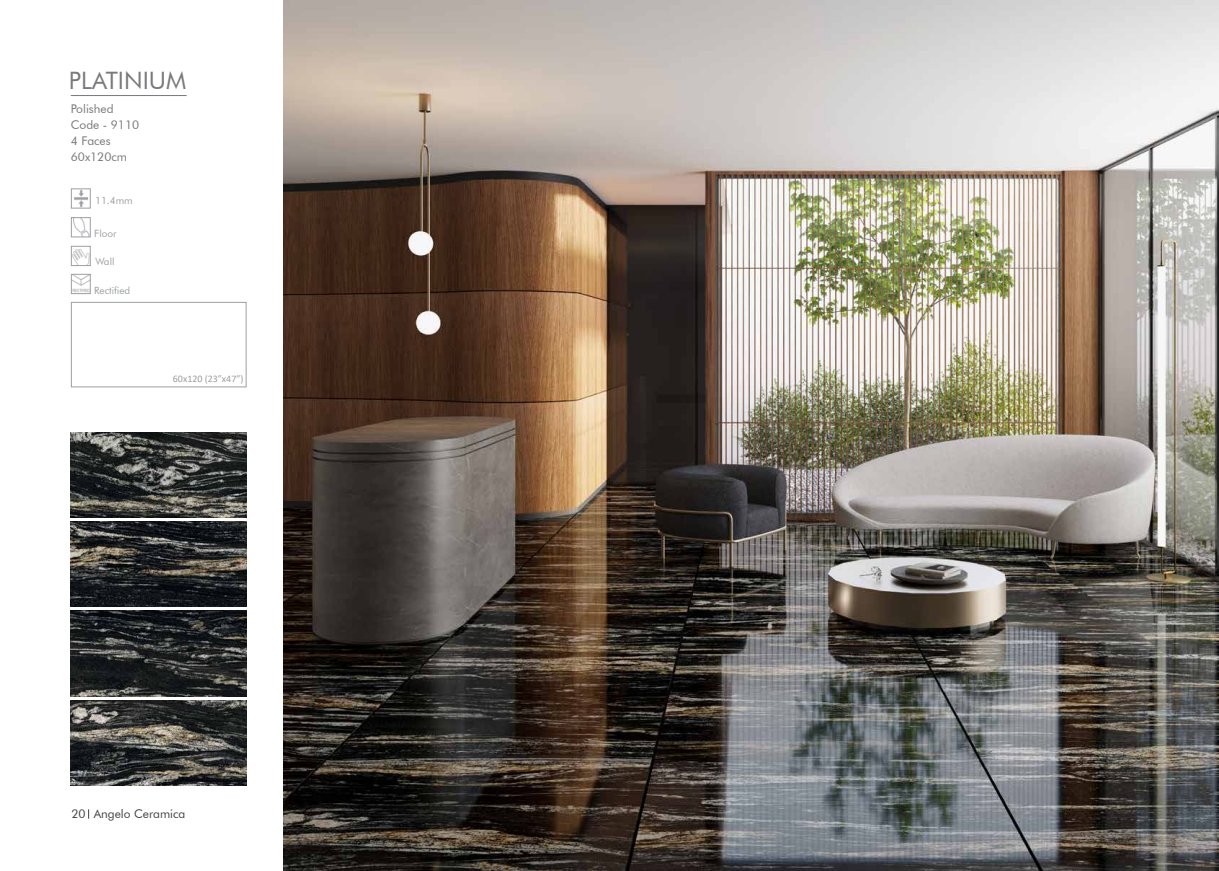
<style>
.page{position:relative;width:1219px;height:871px;background:#fff}
.page>*{position:absolute;margin:0;border:0;box-sizing:border-box;transform-origin:0 0}
.t1{font:24px "Futura BT";color:#78797b}
.t2{font:12px/16px "Futura BT";color:#77787b}
.t3{font:12px "Futura BT";color:#424143}
.t4{font:10px "Futura BT";color:#9d9fa2}
.t5{font:10px "Calibri";color:#9d9fa2}
</style>
<div class="page">
<img style="left:71px;top:700px;width:176px;height:85px">
<img style="left:71px;top:610px;width:176px;height:86px">
<img style="left:71px;top:521px;width:176px;height:85px">
<img style="left:71px;top:432px;width:176px;height:85px">
<div style="left:71px;top:302px;width:176px;height:85px;border:1px solid #9d9fa2"></div>
<hr style="left:71px;top:95px;width:116px;height:1px;background:#77787b">
<img style="left:73px;top:219px;width:16px;height:16px">
<div style="left:71px;top:217px;width:20px;height:20px;border:1px solid #9d9fa2"></div>
<img style="left:73px;top:276px;width:16px;height:16px">
<div style="left:71px;top:274px;width:20px;height:20px;border:1px solid #9d9fa2"></div>
<img style="left:73px;top:249px;width:16px;height:15px">
<div style="left:71px;top:246px;width:20px;height:20px;border:1px solid #9d9fa2"></div>
<img style="left:74px;top:190px;width:14px;height:16px">
<div style="left:71px;top:188px;width:20px;height:20px;border:1px solid #9d9fa2"></div>
<img style="left:284px;top:0;width:935px;height:870px">
<h1 class="t1" style="left:69px;top:66px;width:119px">PLATINIUM</h1>
<p class="t2" style="left:71px;top:101px;width:70px">Polished<br>Code - 9110<br>4 Faces<br>60x120cm</p>
<p class="t4" style="left:95px;top:194px;width:39px">11.4mm</p>
<p class="t4" style="left:94px;top:228px;width:24px">Floor</p>
<p class="t4" style="left:95px;top:256px;width:21px">Wall</p>
<p class="t4" style="left:94px;top:284px;width:38px">Rectified</p>
<p class="t5" style="left:173px;top:372px;width:72px">60x120 (23”x47”)</p>
<p class="t3" style="left:71px;top:806px;width:115px">20 Angelo Ceramica</p>
</div>
